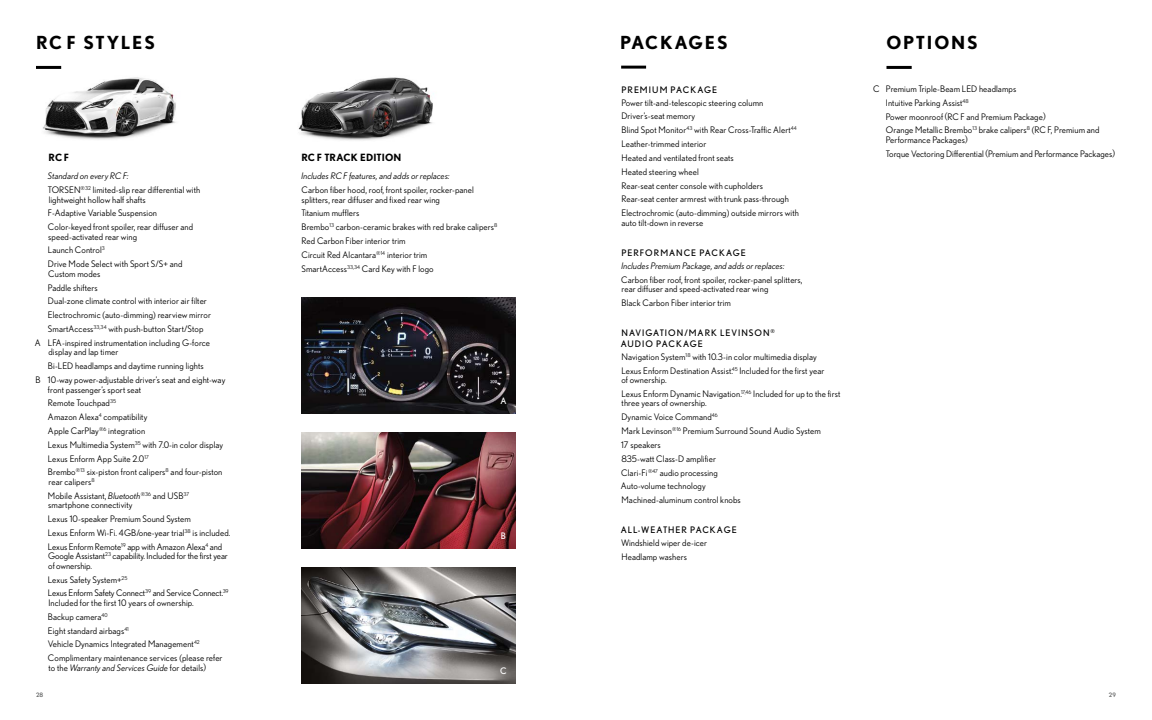
<style>
.page{position:relative;width:1152px;height:720px;background:#fff}
.page>*{position:absolute;margin:0;border:0;box-sizing:border-box;transform-origin:0 0}
.Medium_Headline{font:700 18px "Nobel";letter-spacing:.1em;color:#000}
.Styles-header{font:700 10px "Nobel";letter-spacing:.005em;color:#000}
.Styles_Copy{font:9px/9.5px "Nobel";letter-spacing:.01em;color:#000}
.Styles_Copy-2{font:italic 9px "Nobel";letter-spacing:.01em;color:#000}
.small_headlines{font:9px/11px "Nobel";letter-spacing:.11em;color:#000}
.Styles_Copy-3{font:9px/9.5px "Nobel";letter-spacing:-.01em;color:#000}
.t1{font:9px "Nobel";color:#fff}
.t2{font:6px "Nobel";color:#545555}
.s1{font-style:italic}
</style>
<div class="page">
<img style="left:302px;top:297px;width:214px;height:117px">
<img style="left:36px;top:65px;width:140px;height:75px">
<img style="left:302px;top:567px;width:214px;height:117px">
<img style="left:298px;top:77px;width:135px;height:64px">
<img style="left:302px;top:432px;width:214px;height:117px">
<hr style="left:886px;top:66px;width:26px;height:3px;background:#000">
<hr style="left:621px;top:66px;width:25px;height:3px;background:#000">
<hr style="left:36px;top:66px;width:25px;height:3px;background:#000">
<p class="Medium_Headline" style="left:36px;top:32px;width:121px">RC F STYLES</p>
<p class="Medium_Headline" style="left:620px;top:32px;width:109px">PACKAGES</p>
<p class="Styles-header" style="left:49px;top:151px;width:22px">RCF</p>
<p class="Styles_Copy-2" style="left:48px;top:171px;width:82px">Standard on every RC F:</p>
<p class="Styles_Copy" style="left:48px;top:185px;width:154px">TORSEN<sup>®32</sup> limited-slip rear differential with lightweight hollow half shafts</p>
<p class="Styles_Copy" style="left:48px;top:208px;width:111px">F-Adaptive Variable Suspension</p>
<p class="Styles_Copy" style="left:48px;top:222px;width:147px">Color-keyed front spoiler, rear diffuser and speed-activated rear wing</p>
<p class="Styles_Copy" style="left:48px;top:245px;width:58px">Launch Control<sup>3</sup></p>
<p class="Styles_Copy" style="left:48px;top:259px;width:136px">Drive Mode Select with Sport S/S+ and<br>Custom modes</p>
<p class="Styles_Copy" style="left:48px;top:283px;width:51px">Paddle shifters</p>
<p class="Styles_Copy" style="left:48px;top:296px;width:160px">Dual-zone climate control with interior air filter</p>
<p class="Styles_Copy" style="left:48px;top:310px;width:164px">Electrochromic (auto-dimming) rearview mirror</p>
<p class="Styles_Copy" style="left:48px;top:324px;width:157px">SmartAccess<sup>33,34</sup> with push-button Start/Stop</p>
<p class="Styles_Copy" style="left:48px;top:338px;width:163px;text-indent:-14px">A LFA-inspired instrumentation including G-force display and lap timer</p>
<p class="Styles_Copy" style="left:48px;top:361px;width:157px">Bi-LED headlamps and daytime running lights</p>
<p class="Styles_Copy" style="left:48px;top:375px;width:179px;text-indent:-12px">B 10-way power-adjustable driver’s seat and eight-way front passenger’s sport seat</p>
<p class="Styles_Copy" style="left:48px;top:398px;width:70px">Remote Touchpad<sup>35</sup></p>
<p class="Styles_Copy" style="left:48px;top:412px;width:101px">Amazon Alexa<sup>4</sup> compatibility</p>
<p class="Styles_Copy" style="left:48px;top:426px;width:99px">Apple CarPlay<sup>®6</sup> integration</p>
<p class="Styles_Copy" style="left:48px;top:440px;width:177px">Lexus Multimedia System<sup>35</sup> with 7.0-in color display</p>
<p class="Styles_Copy" style="left:48px;top:454px;width:102px">Lexus Enform App Suite 2.0<sup>17</sup></p>
<p class="Styles_Copy" style="left:48px;top:467px;width:176px">Brembo<sup>®13</sup> six-piston front calipers<sup>8</sup> and four-piston rear calipers<sup>8</sup></p>
<p class="Styles_Copy" style="left:48px;top:491px;width:143px">Mobile Assistant, <span class="s1">Bluetooth</span><sup>®36</sup> and USB<sup>37 </sup>smartphone connectivity</p>
<p class="Styles_Copy" style="left:48px;top:514px;width:145px">Lexus 10-speaker Premium Sound System</p>
<p class="Styles_Copy" style="left:48px;top:528px;width:184px">Lexus Enform Wi-Fi. 4GB/one-year trial<sup>38</sup> is included.</p>
<p class="Styles_Copy" style="left:48px;top:542px;width:181px">Lexus Enform Remote<sup>19</sup> app with Amazon Alexa<sup>4</sup> and<br>Google Assistant<sup>23</sup> capability. Included for the first year of ownership.</p>
<p class="Styles_Copy" style="left:48px;top:574px;width:81px">Lexus Safety System+<sup>25</sup></p>
<p class="Styles_Copy-3" style="left:48px;top:588px;width:182px">Lexus Enform Safety Connect<sup>39</sup> and Service Connect.<sup>39<br></sup>Included for the first 10 years of ownership.</p>
<p class="Styles_Copy" style="left:48px;top:612px;width:61px">Backup camera<sup>40</sup></p>
<p class="Styles_Copy" style="left:48px;top:625px;width:82px">Eight standard airbags<sup>41</sup></p>
<p class="Styles_Copy" style="left:48px;top:639px;width:153px">Vehicle Dynamics Integrated Management<sup>42</sup></p>
<p class="Styles_Copy" style="left:48px;top:653px;width:176px">Complimentary maintenance services (please refer to the <span class="s1">Warranty and Services Guide</span> for details)</p>
<p class="Styles-header" style="left:302px;top:151px;width:101px">RC F TRACK EDITION</p>
<p class="Styles_Copy-2" style="left:302px;top:171px;width:150px">Includes RC F features, and adds or replaces:</p>
<p class="Styles_Copy" style="left:302px;top:185px;width:174px">Carbon fiber hood, roof, front spoiler, rocker-panel splitters, rear diffuser and fixed rear wing</p>
<p class="Styles_Copy" style="left:302px;top:208px;width:59px">Titanium mufflers</p>
<p class="Styles_Copy" style="left:302px;top:222px;width:197px">Brembo<sup>13</sup> carbon-ceramic brakes with red brake calipers<sup>8</sup></p>
<p class="Styles_Copy" style="left:302px;top:236px;width:106px">Red Carbon Fiber interior trim</p>
<p class="Styles_Copy" style="left:302px;top:250px;width:127px">Circuit Red Alcantara<sup>®14</sup> interior trim</p>
<p class="Styles_Copy" style="left:302px;top:264px;width:134px">SmartAccess<sup>33,34</sup> Card Key with F logo</p>
<p class="t1" style="left:500px;top:396px;width:8px">A</p>
<p class="t1" style="left:501px;top:531px;width:7px">B</p>
<p class="t1" style="left:500px;top:666px;width:8px">C</p>
<p class="small_headlines" style="left:622px;top:84px;width:97px">PREMIUM PACKAGE</p>
<p class="Styles_Copy" style="left:621px;top:98px;width:143px">Power tilt-and-telescopic steering column</p>
<p class="Styles_Copy" style="left:621px;top:111px;width:75px">Driver’s-seat memory</p>
<p class="Styles_Copy" style="left:621px;top:125px;width:177px">Blind Spot Monitor<sup>43</sup> with Rear Cross-Traffic Alert<sup>44</sup></p>
<p class="Styles_Copy" style="left:621px;top:139px;width:86px">Leather-trimmed interior</p>
<p class="Styles_Copy" style="left:621px;top:153px;width:114px">Heated and ventilated front seats</p>
<p class="Styles_Copy" style="left:621px;top:167px;width:79px">Heated steering wheel</p>
<p class="Styles_Copy" style="left:621px;top:180px;width:143px">Rear-seat center console with cupholders</p>
<p class="Styles_Copy" style="left:621px;top:194px;width:169px">Rear-seat center armrest with trunk pass-through</p>
<p class="Styles_Copy" style="left:621px;top:208px;width:179px">Electrochromic (auto-dimming) outside mirrors with auto tilt-down in reverse</p>
<p class="small_headlines" style="left:622px;top:247px;width:126px">PERFORMANCE PACKAGE</p>
<p class="Styles_Copy-2" style="left:622px;top:260px;width:165px">Includes Premium Package, and adds or replaces:</p>
<p class="Styles_Copy" style="left:621px;top:274px;width:183px">Carbon fiber roof, front spoiler, rocker-panel splitters, rear diffuser and speed-activated rear wing</p>
<p class="Styles_Copy" style="left:621px;top:298px;width:111px">Black Carbon Fiber interior trim</p>
<p class="small_headlines" style="left:621px;top:327px;width:156px">NAVIGATION/MARK LEVINSON<sup>®<br></sup>AUDIO PACKAGE</p>
<p class="Styles_Copy" style="left:621px;top:352px;width:197px">Navigation System<sup>18</sup> with 10.3-in color multimedia display</p>
<p class="Styles_Copy" style="left:621px;top:366px;width:204px">Lexus Enform Destination Assist.<sup>45</sup> Included for the first year of ownership.</p>
<p class="Styles_Copy" style="left:621px;top:389px;width:220px">Lexus Enform Dynamic Navigation.<sup>17,46</sup> Included for up to the first three years of ownership.</p>
<p class="Styles_Copy" style="left:621px;top:412px;width:98px">Dynamic Voice Command<sup>46</sup></p>
<p class="Styles_Copy" style="left:621px;top:426px;width:201px">Mark Levinson<sup>®16</sup> Premium Surround Sound Audio System</p>
<p class="Styles_Copy" style="left:621px;top:440px;width:41px">17 speakers</p>
<p class="Styles_Copy" style="left:621px;top:454px;width:96px">835-watt Class-D amplifier</p>
<p class="Styles_Copy" style="left:621px;top:468px;width:98px">Clari-Fi<sup>®47</sup> audio processing</p>
<p class="Styles_Copy" style="left:621px;top:481px;width:86px">Auto-volume technology</p>
<p class="Styles_Copy" style="left:621px;top:495px;width:121px">Machined-aluminum control knobs</p>
<p class="small_headlines" style="left:621px;top:524px;width:118px">ALL-WEATHER PACKAGE</p>
<p class="Styles_Copy" style="left:621px;top:538px;width:88px">Windshield wiper de-icer</p>
<p class="Styles_Copy" style="left:621px;top:552px;width:67px">Headlamp washers</p>
<p class="Medium_Headline" style="left:886px;top:32px;width:93px">OPTIONS</p>
<p class="Styles_Copy" style="left:873px;top:84px;width:145px">C Premium Triple-Beam LED headlamps</p>
<p class="Styles_Copy" style="left:886px;top:98px;width:84px">Intuitive Parking Assist<sup>48</sup></p>
<p class="Styles_Copy" style="left:886px;top:111px;width:161px">Power moonroof (RC F and Premium Package)</p>
<p class="Styles_Copy" style="left:886px;top:125px;width:215px">Orange Metallic Brembo<sup>13</sup> brake calipers<sup>8</sup> (RC F, Premium and<br>Performance Packages)</p>
<p class="Styles_Copy" style="left:886px;top:149px;width:231px">Torque Vectoring Differential (Premium and Performance Packages)</p>
<p class="t2" style="left:36px;top:692px;width:9px">28</p>
<p class="t2" style="left:1109px;top:692px;width:9px">29</p>
</div>
